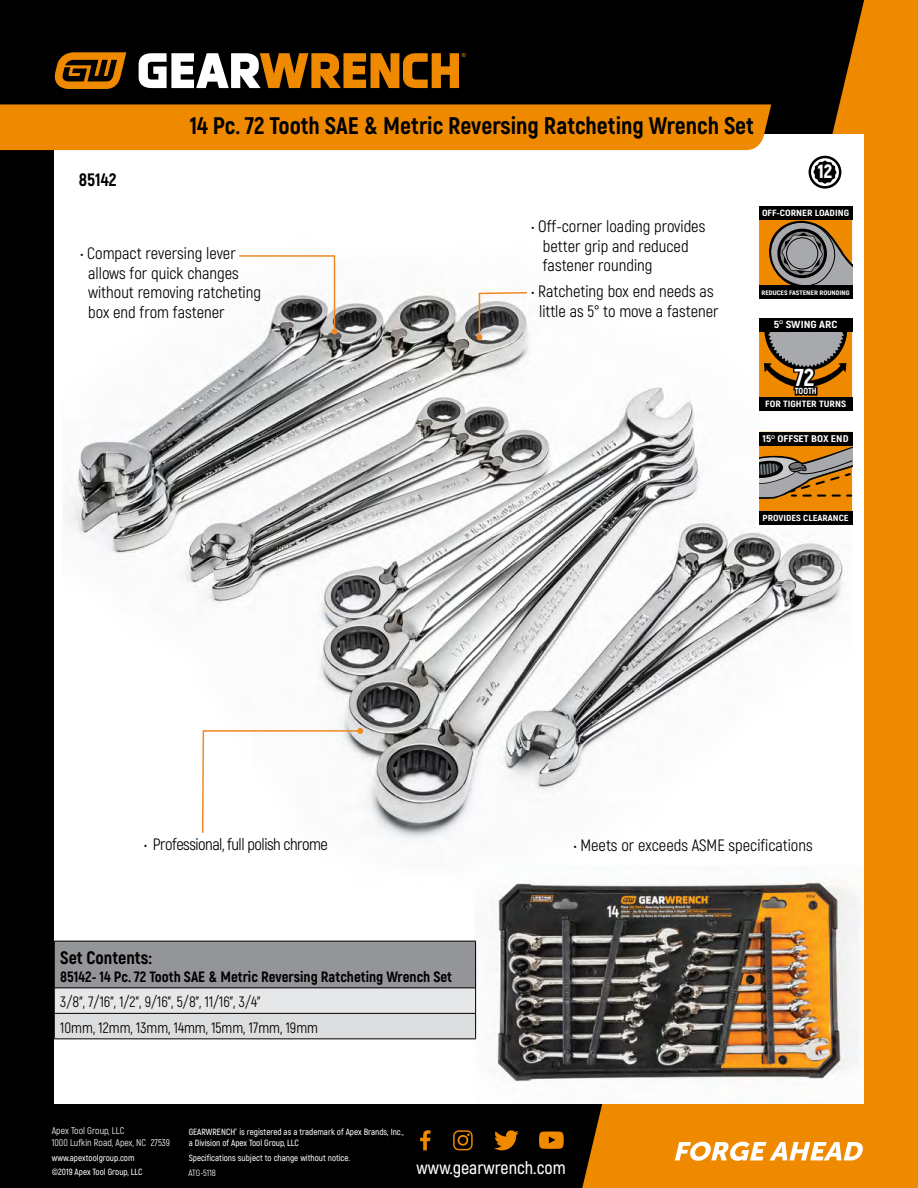
<style>
.page{position:relative;width:918px;height:1188px;background:#000}
.page>*{position:absolute;margin:0;border:0;box-sizing:border-box;transform-origin:0 0}
.t1{font:800 24.45px "Akrobat";color:#fff}
.t2{font:800 24px "Akrobat";color:#000}
.t3{font:900 19.2px "Akrobat";color:#fff}
.t4{font:600 18px "Akrobat";color:#fff}
.t5{font:800 18px "Akrobat";color:#000}
.t6{font:16.5px/19.5px "Akrobat";color:#000}
.t7{font:16.5px "Akrobat";letter-spacing:-.03em;color:#000}
.t8{font:15px/25.5px "Akrobat";color:#000}
.t9{font:800 15px "Akrobat";color:#000}
.t10{font:800 10.35px "Akrobat";color:#fff;scale:1.18 1}
.t11{font:9.75px/12px "Akrobat";color:#fff}
.t12{font:800 9.75px "Akrobat";color:#fff;scale:1.18 1}
.t13{font:800 9.15px "Akrobat";color:#fff;scale:1.18 1}
.t14{font:600 9px/13.5px "Akrobat";color:#fff}
.t15{font:800 9px "Akrobat";color:#fff;scale:1.18 1}
.t16{font:9px "Akrobat";color:#fff}
.t17{font:800 8.85px "Akrobat";color:#fff;scale:1.18 1}
.t18{font:800 8.85px "Akrobat";color:#fff}
.t19{font:800 6.45px "Akrobat";color:#fff;scale:1.18 1}
.t20{font:5.55px "Arial";color:#ef8a00}
.s1{font-family:"Myriad Pro";font-weight:400;font-size:11.4px}
</style>
<div class="page">
<svg style="left:582px;top:0;width:336px;height:1188px;fill:#ef8a00"></svg>
<svg style="left:420px;top:1130px;width:11px;height:20px"></svg>
<svg style="left:453px;top:1130px;width:20px;height:20px"></svg>
<svg style="left:494px;top:1130px;width:25px;height:20px"></svg>
<svg style="left:539px;top:1131px;width:25px;height:18px"></svg>
<svg style="left:675px;top:1142px;width:189px;height:19px;background:#f7c683"></svg>
<div style="left:54px;top:134px;width:810px;height:970px;background:#fff"></div>
<img style="left:66px;top:291px;width:777px;height:549px">
<div style="left:0;top:104px;width:771px;height:46px;background:#ef8a00"></div>
<svg style="left:139px;top:53px;width:320px;height:35px"></svg>
<svg style="left:54px;top:52px;width:72px;height:37px"></svg>
<svg style="left:201px;top:728px;width:162px;height:106px"></svg>
<svg style="left:809px;top:156px;width:32px;height:33px"></svg>
<svg style="left:756px;top:206px;width:97px;height:96px;background:#a58964"></svg>
<div style="left:759px;top:285px;width:93px;height:14px;background:#000"></div>
<div style="left:759px;top:206px;width:93px;height:14px;background:#000"></div>
<svg style="left:756px;top:315px;width:97px;height:99px;background:#aa8551"></svg>
<div style="left:759px;top:397px;width:93px;height:14px;background:#000"></div>
<div style="left:759px;top:318px;width:93px;height:14px;background:#000"></div>
<svg style="left:756px;top:429px;width:97px;height:99px;background:#8b693a"></svg>
<svg style="left:238px;top:255px;width:100px;height:80px"></svg>
<svg style="left:476px;top:291px;width:53px;height:49px"></svg>
<img style="left:474px;top:881px;width:385px;height:201px">
<div style="left:54px;top:941px;width:422px;height:47px;background:#939598"></div>
<div style="left:54px;top:988px;width:422px;height:25px;background:#e6e7e8"></div>
<div style="left:54px;top:1013px;width:422px;height:26px;background:#dcddde"></div>
<hr style="left:54px;top:988px;width:421px;height:1px;background:#000">
<hr style="left:54px;top:1013px;width:421px;height:1px;background:#000">
<hr style="left:54px;top:941px;width:422px;height:1px;background:#000">
<hr style="left:54px;top:941px;width:1px;height:47px;background:#000">
<hr style="left:475px;top:941px;width:1px;height:47px;background:#000">
<svg style="left:54px;top:988px;width:1px;height:51px"></svg>
<svg style="left:475px;top:988px;width:1px;height:51px"></svg>
<hr style="left:54px;top:1039px;width:422px;height:1px;background:#000">
<p class="t20" style="left:462px;top:52px;width:6px">®</p>
<h2 class="t2" style="left:190px;top:110px;width:566px">14 Pc. 72 Tooth SAE &amp; Metric Reversing Ratcheting Wrench Set</h2>
<p class="t5" style="left:79px;top:169px;width:39px">85142</p>
<p class="t6" style="left:88px;top:244px;width:174px;text-indent:-8px">• Compact reversing lever allows for quick changes without removing ratcheting box end from fastener</p>
<p class="t6" style="left:543px;top:217px;width:164px;text-indent:-11px">• Off-corner loading provides better grip and reduced fastener rounding</p>
<p class="t6" style="left:532px;top:282px;width:189px;text-align:center">• Ratcheting box end needs as little as 5° to move a fastener</p>
<p class="t3" style="left:818px;top:159px;width:16px">12</p>
<p class="t15" style="left:762px;top:207px;width:75px">OFF-CORNER LOADING</p>
<p class="t19" style="left:761px;top:289px;width:76px">REDUCES FASTENER ROUNDING</p>
<p class="t10" style="left:774px;top:318px;width:56px">5<span class="s1">º</span> SWING ARC</p>
<h1 class="t1" style="left:795px;top:362px;width:21px">72</h1>
<p class="t18" style="left:795px;top:385px;width:24px">TOOTH</p>
<p class="t13" style="left:765px;top:398px;width:70px">FOR TIGHTER TURNS</p>
<p class="t12" style="left:763px;top:433px;width:74px">15<span class="s1">º</span> OFFSET BOX END</p>
<p class="t17" style="left:763px;top:512px;width:74px">PROVIDES CLEARANCE</p>
<p class="t7" style="left:144px;top:835px;width:185px">• Professional, full polish chrome</p>
<p class="t6" style="left:574px;top:835px;width:240px">• Meets or exceeds ASME specifications</p>
<p class="t5" style="left:60px;top:946px;width:93px">Set Contents:</p>
<p class="t9" style="left:60px;top:967px;width:393px">85142- 14 Pc. 72 Tooth SAE &amp; Metric Reversing Ratcheting Wrench Set</p>
<p class="t8" style="left:60px;top:989px;width:259px">3/8”, 7/16”, 1/2”, 9/16”, 5/8”, 11/16”, 3/4”<br>10mm, 12mm, 13mm, 14mm, 15mm, 17mm, 19mm</p>
<p class="t11" style="left:52px;top:1125px;width:120px">Apex Tool Group, LLC<br>1000 Lufkin Road, Apex, NC 27539</p>
<p class="t14" style="left:52px;top:1151px;width:92px">www.apextoolgroup.com ©2019 Apex Tool Group, LLC</p>
<p class="t14" style="left:189px;top:1127px;width:217px;line-height:10.5px">GEARWRENCH<sup>®</sup> is registered as a trademark of Apex Brands, Inc., a Division of Apex Tool Group, LLC</p>
<p class="t14" style="left:189px;top:1151px;width:163px">Specifications subject to change without notice.</p>
<p class="t16" style="left:188px;top:1167px;width:29px">ATG-5118</p>
<p class="t4" style="left:417px;top:1157px;width:151px">www.gearwrench.com</p>
</div>
